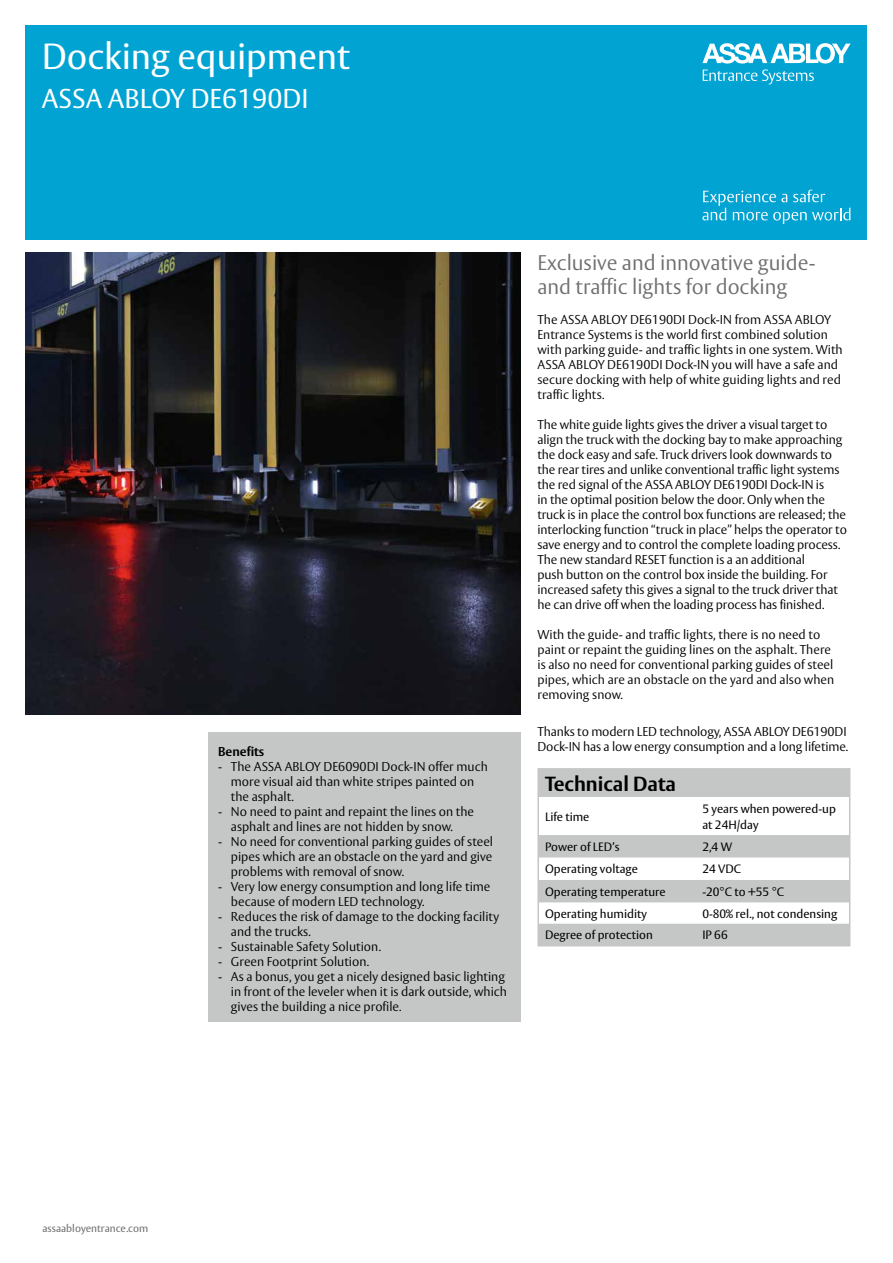
<style>
.page{position:relative;width:893px;height:1263px;background:#fff}
.page>*{position:absolute;margin:0;border:0;box-sizing:border-box;transform-origin:0 0}
.t1{font:36px "ASSA Vesta";color:#fff}
.t2{font:27px "ASSA Vesta";color:#fff}
.t3{font:300 21px/24px "ASSA Vesta";color:#6f6f6e}
.t4{font:700 20.25px "ASSA Vesta";color:#000}
.t5{font:300 12.75px/15px "ASSA Vesta";color:#000}
.t6{font:700 12.75px "ASSA Vesta";color:#000}
.t7{font:12px/16.5px "ASSA Vesta";color:#000}
.t8{font:10.5px "ASSA Vesta";color:#6f6f6e}
</style>
<div class="page">
<div style="left:25px;top:25px;width:842px;height:215px;background:#00a3d2"></div>
<svg style="left:702px;top:43px;width:148px;height:41px"></svg>
<svg style="left:702px;top:190px;width:148px;height:34px"></svg>
<img style="left:25px;top:252px;width:495px;height:462px">
<div style="left:207px;top:732px;width:313px;height:290px;background:#c5c6c6"></div>
<svg style="left:537px;top:768px;width:313px;height:178px;fill:#c5c6c6"></svg>
<h1 class="t1" style="left:42px;top:35px;width:310px">Docking equipment</h1>
<h2 class="t2" style="left:42px;top:82px;width:268px">ASSA ABLOY DE6190DI</h2>
<p class="t6" style="left:218px;top:744px;width:48px">Benefits</p>
<p class="t5" style="left:231px;top:760px;width:258px;text-indent:-13px">- The ASSA ABLOY DE6090DI Dock-IN offer much more visual aid than white stripes painted on the asphalt.</p>
<p class="t5" style="left:231px;top:805px;width:245px;text-indent:-13px">- No need to paint and repaint the lines on the asphalt and lines are not hidden by snow.</p>
<p class="t5" style="left:231px;top:835px;width:264px;text-align:justify;text-indent:-13px">- No need for conventional parking guides of steel pipes which are an obstacle on the yard and give problems with removal of snow.</p>
<p class="t5" style="left:231px;top:880px;width:261px;text-indent:-13px">- Very low energy consumption and long life time because of modern LED technology.</p>
<p class="t5" style="left:231px;top:910px;width:270px;text-indent:-13px">- Reduces the risk of damage to the docking facility and the trucks.</p>
<p class="t5" style="left:218px;top:940px;width:164px">- Sustainable Safety Solution.</p>
<p class="t5" style="left:218px;top:955px;width:153px">- Green Footprint Solution.</p>
<p class="t5" style="left:231px;top:970px;width:278px;text-indent:-13px">- As a bonus, you get a nicely designed basic lighting in front of the leveler when it is dark outside, which gives the building a nice profile.</p>
<h3 class="t3" style="left:537px;top:252px;width:280px">Exclusive and innovative guide&shy;and traffic lights for docking</h3>
<p class="t5" style="left:537px;top:313px;width:307px">The ASSA ABLOY DE6190DI Dock-IN from ASSA ABLOY Entrance Systems is the world first combined solution with parking guide- and traffic lights in one system. With ASSA ABLOY DE6190DI Dock-IN you will have a safe and secure docking with help of white guiding lights and red traffic lights.</p>
<p class="t5" style="left:537px;top:418px;width:311px">The white guide lights gives the driver a visual target to align the truck with the docking bay to make approaching the dock easy and safe. Truck drivers look downwards to the rear tires and unlike conventional traffic light systems the red signal of the ASSA ABLOY DE6190DI Dock-IN is<br>in the optimal position below the door. Only when the truck is in place the control box functions are released; the interlocking function “truck in place” helps the operator to save energy and to control the complete loading process.<br>The new standard RESET function is a an additional<br>push button on the control box inside the building. For increased safety this gives a signal to the truck driver that he can drive off when the loading process has finished.</p>
<p class="t5" style="left:537px;top:628px;width:298px">With the guide- and traffic lights, there is no need to paint or repaint the guiding lines on the asphalt. There is also no need for conventional parking guides of steel pipes, which are an obstacle on the yard and also when removing snow.</p>
<p class="t5" style="left:537px;top:724px;width:312px">Thanks to modern LED technology, ASSA ABLOY DE6190DI<br>Dock-IN has a low energy consumption and a long lifetime.</p>
<h3 class="t4" style="left:545px;top:772px;width:133px">Technical Data</h3>
<p class="t7" style="left:545px;top:809px;width:46px">Life time</p>
<p class="t7" style="left:702px;top:801px;width:135px">5 years when powered-up at 24H/day</p>
<p class="t7" style="left:545px;top:839px;width:76px">Power of LED’s</p>
<p class="t7" style="left:702px;top:839px;width:31px">2,4 W</p>
<p class="t7" style="left:545px;top:861px;width:94px">Operating voltage</p>
<p class="t7" style="left:702px;top:861px;width:40px">24 VDC</p>
<p class="t7" style="left:545px;top:884px;width:122px">Operating temperature</p>
<p class="t7" style="left:702px;top:884px;width:83px">-20°C to +55 °C</p>
<p class="t7" style="left:545px;top:906px;width:103px">Operating humidity</p>
<p class="t7" style="left:702px;top:906px;width:136px">0-80% rel., not condensing</p>
<p class="t7" style="left:545px;top:927px;width:109px">Degree of protection</p>
<p class="t7" style="left:702px;top:927px;width:27px">IP 66</p>
<p class="t8" style="left:43px;top:1222px;width:107px">assaabloyentrance.com</p>
</div>
